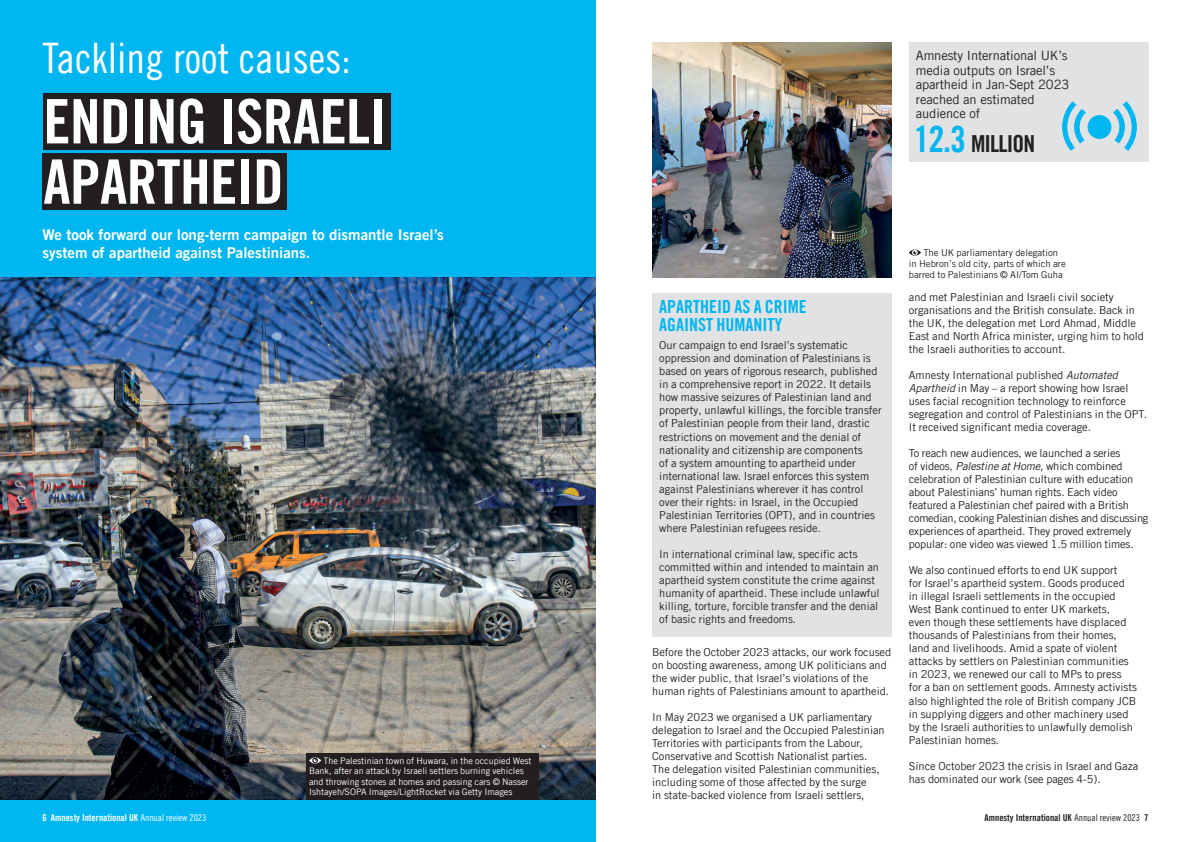
<style>
.page{position:relative;width:1191px;height:842px;background:#fff}
.page>*{position:absolute;margin:0;border:0;box-sizing:border-box;transform-origin:0 0}
.Smaller_main_heading{font:61.4px/60.3px "Amnesty Trade Gothic Bd Cn 20";letter-spacing:-.01em;color:#fff}
.t1{font:42px "Amnesty Trade Gothic Cn 18";color:#fff}
.t2{font:23.5px "Amnesty Trade Gothic Bd Cn 20";letter-spacing:-.035em;color:#231f20}
.Subhead{font:18px/18px "Amnesty Trade Gothic Bd Cn 20";color:#00b6f0}
.Standfirst{font:15px/18px "Amnesty Trade Gothic Bd 2";color:#fff}
.t3{font:12.9px/14.5px "Amnesty Trade Gothic";letter-spacing:-.01em;color:#231f20}
.BODY_text_Helvetica_no_indent{font:11px/13px "Amnesty Trade Gothic";color:#231f20}
.BODY_text_Helvetica_no_indent-2{font:9.5px/11px "Amnesty Trade Gothic";color:#231f20}
.t4{font:9.5px "Amnesty Trade Gothic Bd Cn 20";color:#231f20}
.t5{font:9.5px "Amnesty Trade Gothic Bd Cn 20";color:#fff}
.BODY_text_Helvetica_no_indent-3{font:9px/10.5px "Amnesty Trade Gothic";color:#fff}
.s1{font-family:"Amnesty Trade Gothic Cn 18"}
.s2{font-size:36px;color:#00b6f0}
.s3{font-style:italic}
</style>
<div class="page">
<div style="left:909px;top:43px;width:239px;height:119px;background:#e1e2e4"></div>
<div style="left:0;top:0;width:595px;height:842px;background:#00b6f0"></div>
<img style="left:0;top:278px;width:595px;height:521px">
<img style="left:652px;top:43px;width:239px;height:235px">
<svg style="left:909px;top:249px;width:12px;height:7px"></svg>
<div style="left:306px;top:753px;width:233px;height:46px;background:#231f20"></div>
<svg style="left:309px;top:757px;width:12px;height:7px"></svg>
<div style="left:43px;top:93px;width:347px;height:56px;background:#231f20"></div>
<div style="left:43px;top:154px;width:244px;height:56px;background:#231f20"></div>
<div style="left:652px;top:293px;width:239px;height:343px;background:#e1e2e4"></div>
<div style="left:1088px;top:116px;width:22px;height:22px;background:#00b6f0;border-radius:50%"></div>
<div style="left:1087px;top:115px;width:24px;height:24px;border:1px solid #00b6f0;border-radius:50%"></div>
<svg style="left:1113px;top:101px;width:23px;height:50px"></svg>
<svg style="left:1062px;top:101px;width:24px;height:50px"></svg>
<p class="t1" style="left:42px;top:33px;width:310px">Tackling root causes:</p>
<p class="Smaller_main_heading" style="left:43px;top:91px;width:345px">ENDING ISRAELI<br>APARTHEID</p>
<p class="Standfirst" style="left:43px;top:225px;width:403px">We took forward our long-term campaign to dismantle Israel’s system of apartheid against Palestinians.</p>
<p class="t5" style="left:43px;top:812px;width:165px">6 Amnesty International UK <span class="s1">Annual review 2023</span></p>
<p class="BODY_text_Helvetica_no_indent-3" style="left:309px;top:755px;width:224px;text-indent:14px">The Palestinian town of Huwara, in the occupied West Bank, after an attack by Israeli settlers burning vehicles and throwing stones at homes and passing cars © Nasser Ishtayeh/SOPA Images/LightRocket via Getty Images</p>
<p class="t3" style="left:916px;top:48px;width:155px">Amnesty International UK’s media outputs on Israel’s apartheid in Jan-Sept 2023 reached an estimated audience of</p>
<p class="t2" style="left:913px;top:130px;width:123px"><span class="s2">12.3</span> MILLION</p>
<p class="Subhead" style="left:659px;top:298px;width:149px">APARTHEID AS A CRIME<br>AGAINST HUMANITY</p>
<p class="BODY_text_Helvetica_no_indent" style="left:659px;top:339px;width:224px">Our campaign to end Israel’s systematic oppression and domination of Palestinians is based on years of rigorous research, published in a comprehensive report in 2022. It details how massive seizures of Palestinian land and property, unlawful killings, the forcible transfer of Palestinian people from their land, drastic restrictions on movement and the denial of nationality and citizenship are components<br>of a system amounting to apartheid under international law. Israel enforces this system against Palestinians wherever it has control over their rights: in Israel, in the Occupied Palestinian Territories (OPT), and in countries where Palestinian refugees reside.</p>
<p class="BODY_text_Helvetica_no_indent" style="left:659px;top:547px;width:222px">In international criminal law, specific acts committed within and intended to maintain an apartheid system constitute the crime against humanity of apartheid. These include unlawful killing, torture, forcible transfer and the denial of basic rights and freedoms.</p>
<p class="BODY_text_Helvetica_no_indent" style="left:652px;top:645px;width:240px">Before the October 2023 attacks, our work focused on boosting awareness, among UK politicians and the wider public, that Israel’s violations of the human rights of Palestinians amount to apartheid.</p>
<p class="BODY_text_Helvetica_no_indent" style="left:652px;top:710px;width:234px">In May 2023 we organised a UK parliamentary delegation to Israel and the Occupied Palestinian Territories with participants from the Labour, Conservative and Scottish Nationalist parties.<br>The delegation visited Palestinian communities, including some of those affected by the surge<br>in state-backed violence from Israeli settlers,</p>
<p class="BODY_text_Helvetica_no_indent-2" style="left:909px;top:247px;width:158px;text-indent:15px">The UK parliamentary delegation in Hebron’s old city, parts of which are barred to Palestinians © AI/Tom Guha</p>
<p class="BODY_text_Helvetica_no_indent" style="left:908px;top:291px;width:237px">and met Palestinian and Israeli civil society organisations and the British consulate. Back in the UK, the delegation met Lord Ahmad, Middle East and North Africa minister, urging him to hold the Israeli authorities to account.</p>
<p class="BODY_text_Helvetica_no_indent" style="left:908px;top:369px;width:240px">Amnesty International published <span class="s3">Automated Apartheid</span> in May – a report showing how Israel uses facial recognition technology to reinforce segregation and control of Palestinians in the OPT.<br>It received significant media coverage.</p>
<p class="BODY_text_Helvetica_no_indent" style="left:908px;top:447px;width:241px">To reach new audiences, we launched a series<br>of videos, <span class="s3">Palestine at Home</span>, which combined celebration of Palestinian culture with education about Palestinians’ human rights. Each video featured a Palestinian chef paired with a British comedian, cooking Palestinian dishes and discussing experiences of apartheid. They proved extremely popular: one video was viewed 1.5 million times.</p>
<p class="BODY_text_Helvetica_no_indent" style="left:908px;top:564px;width:230px">We also continued efforts to end UK support<br>for Israel’s apartheid system. Goods produced<br>in illegal Israeli settlements in the occupied West Bank continued to enter UK markets,<br>even though these settlements have displaced thousands of Palestinians from their homes, land and livelihoods. Amid a spate of violent attacks by settlers on Palestinian communities in 2023, we renewed our call to MPs to press for a ban on settlement goods. Amnesty activists also highlighted the role of British company JCB in supplying diggers and other machinery used by the Israeli authorities to unlawfully demolish Palestinian homes.</p>
<p class="BODY_text_Helvetica_no_indent" style="left:908px;top:759px;width:231px">Since October 2023 the crisis in Israel and Gaza has dominated our work (see pages 4-5).</p>
<p class="t4" style="left:984px;top:812px;width:165px">Amnesty International UK <span class="s1">Annual review 2023</span> 7</p>
</div>
